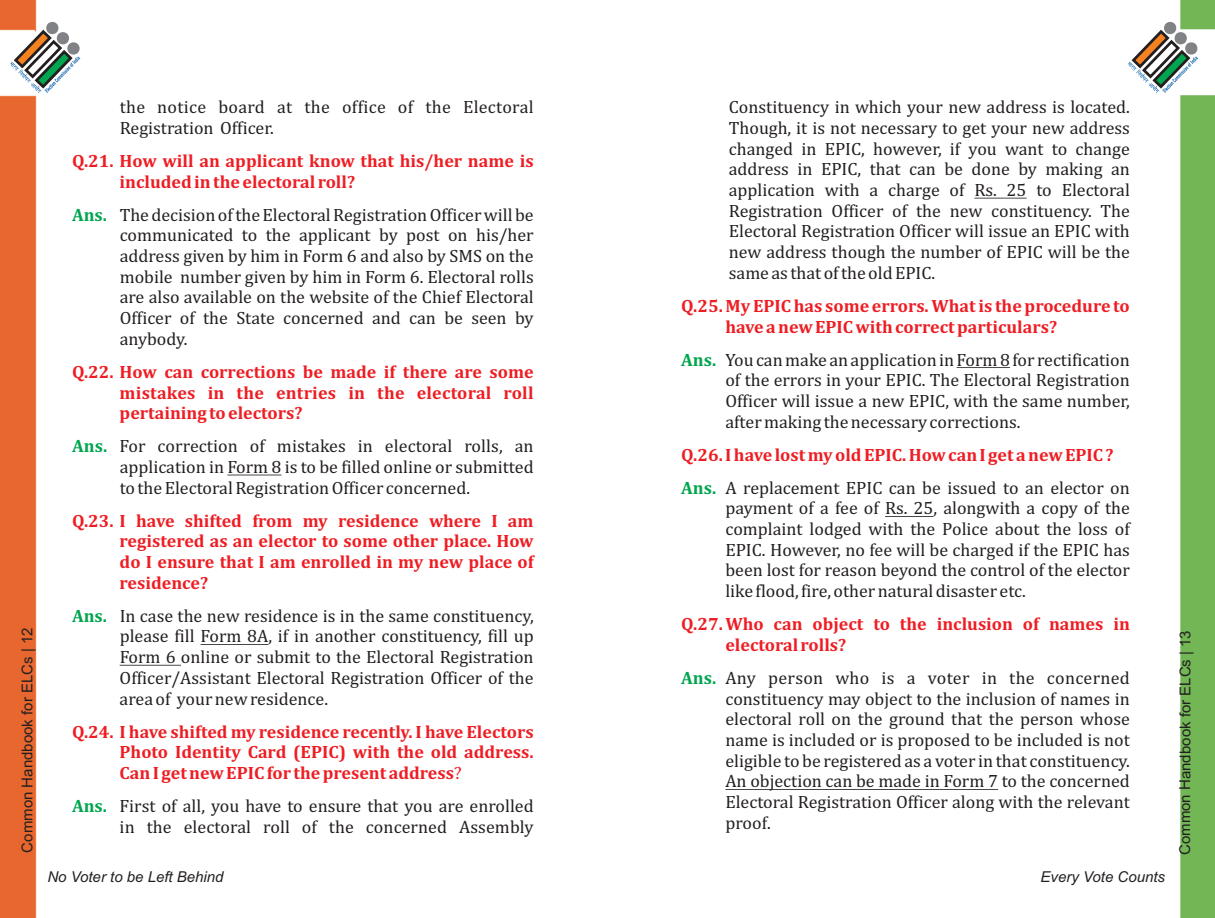
<style>
.page{position:relative;width:1215px;height:918px;background:#fff}
.page>*{position:absolute;margin:0;border:0;box-sizing:border-box;transform-origin:0 0}
.t1{font:18px/20.7px "Cambria";color:#231f20;text-align:justify}
.t2{font:700 18px/20.7px "Cambria";color:#ee1d23}
.t3{font:700 18px "Cambria";color:#00a54f}
.t4{font:15px "Arial";color:#231f20}
.t5{font:italic 15px "Arial";color:#231f20}
.s1{font-weight:400}
</style>
<div class="page">
<img style="left:0;top:0;width:1215px;height:918px">
<svg style="left:1128px;top:21px;width:70px;height:72px"></svg>
<svg style="left:11px;top:21px;width:69px;height:72px"></svg>
<hr style="left:227px;top:475px;width:55px;height:1px;background:#231f20">
<hr style="left:201px;top:644px;width:67px;height:1px;background:#231f20">
<hr style="left:120px;top:665px;width:61px;height:1px;background:#231f20">
<hr style="left:974px;top:198px;width:53px;height:1px;background:#231f20">
<hr style="left:957px;top:367px;width:53px;height:1px;background:#231f20">
<hr style="left:885px;top:516px;width:49px;height:1px;background:#231f20">
<hr style="left:725px;top:789px;width:273px;height:1px;background:#231f20">
<p class="t1" style="left:120px;top:98px;width:416px">the notice board at the office of the Electoral<br>Registration Officer.</p>
<p class="t2" style="left:120px;top:152px;width:416px;text-indent:-48px">Q.21. How will an applicant know that his/her name is included in the electoral roll?</p>
<p class="t3" style="left:72px;top:207px;width:37px">Ans.</p>
<p class="t1" style="left:120px;top:205px;width:416px">The decision of the Electoral Registration Officer will be communicated to the applicant by post on his/her address given by him in Form 6 and also by SMS on the mobile number given by him in Form 6. Electoral rolls are also available on the website of the Chief Electoral Officer of the State concerned and can be seen by anybody.</p>
<p class="t2" style="left:120px;top:363px;width:416px;text-align:justify;text-indent:-48px">Q.22. How can corrections be made if there are some mistakes in the entries in the electoral roll pertaining to electors?</p>
<p class="t3" style="left:72px;top:438px;width:37px">Ans.</p>
<p class="t1" style="left:119px;top:437px;width:416px">For correction of mistakes in electoral rolls, an application in Form 8 is to be filled online or submitted to the Electoral Registration Officer concerned.</p>
<p class="t2" style="left:120px;top:511px;width:416px;text-align:justify;text-indent:-48px">Q.23. I have shifted from my residence where I am registered as an elector to some other place. How do I ensure that I am enrolled in my new place of residence?</p>
<p class="t1" style="left:729px;top:98px;width:403px">Constituency in which your new address is located.<br>Though, it is not necessary to get your new address changed in EPIC, however, if you want to change address in EPIC, that can be done by making an application with a charge of Rs. 25 to Electoral Registration Officer of the new constituency. The Electoral Registration Officer will issue an EPIC with new address though the number of EPIC will be the same as that of the old EPIC.</p>
<p class="t2" style="left:725px;top:297px;width:406px;text-indent:-44px">Q.25. My EPIC has some errors. What is the procedure to have a new EPIC with correct particulars?</p>
<p class="t3" style="left:681px;top:352px;width:37px">Ans.</p>
<p class="t1" style="left:725px;top:350px;width:406px">You can make an application in Form 8 for rectification of the errors in your EPIC. The Electoral Registration Officer will issue a new EPIC, with the same number, after making the necessary corrections.</p>
<p class="t2" style="left:681px;top:445px;width:434px">Q.26. I have lost my old EPIC. How can I get a new EPIC ?</p>
<p class="t3" style="left:681px;top:480px;width:37px">Ans.</p>
<p class="t1" style="left:725px;top:478px;width:406px">A replacement EPIC can be issued to an elector on payment of a fee of Rs. 25, alongwith a copy of the complaint lodged with the Police about the loss of EPIC. However, no fee will be charged if the EPIC has been lost for reason beyond the control of the elector like flood, fire, other natural disaster etc.</p>
<p class="t1" style="left:120px;top:606px;width:416px">In case the new residence is in the same constituency, please fill Form 8A, if in another constituency, fill up Form 6 online or submit to the Electoral Registration Officer/Assistant Electoral Registration Officer of the area of your new residence.</p>
<p class="t3" style="left:72px;top:608px;width:37px">Ans.</p>
<p class="t2" style="left:725px;top:615px;width:406px;text-indent:-44px">Q.27.Who can object to the inclusion of names in electoral rolls?</p>
<p class="t4" style="left:22px;top:853px;width:226px;rotate:-90deg">Common Handbook for ELCs | 12</p>
<p class="t4" style="left:1179px;top:855px;width:226px;rotate:-90deg">Common Handbook for ELCs | 13</p>
<p class="t5" style="left:47px;top:871px;width:178px">No Voter to be Left Behind</p>
<p class="t5" style="left:1041px;top:871px;width:126px">Every Vote Counts</p>
<p class="t1" style="left:725px;top:669px;width:406px">Any person who is a voter in the concerned constituency may object to the inclusion of names in electoral roll on the ground that the person whose name is included or is proposed to be included is not eligible to be registered as a voter in that constituency.<br>An objection can be made in Form 7 to the concerned Electoral Registration Officer along with the relevant proof.</p>
<p class="t3" style="left:681px;top:670px;width:37px">Ans.</p>
<p class="t2" style="left:120px;top:722px;width:416px;text-align:justify;text-indent:-48px">Q.24. I have shifted my residence recently. I have Electors Photo Identity Card (EPIC) with the old address.<br>Can I get new EPIC for the present address<span class="s1">?</span></p>
<p class="t1" style="left:120px;top:797px;width:416px">First of all, you have to ensure that you are enrolled in the electoral roll of the concerned Assembly</p>
<p class="t3" style="left:72px;top:798px;width:37px">Ans.</p>
</div>
